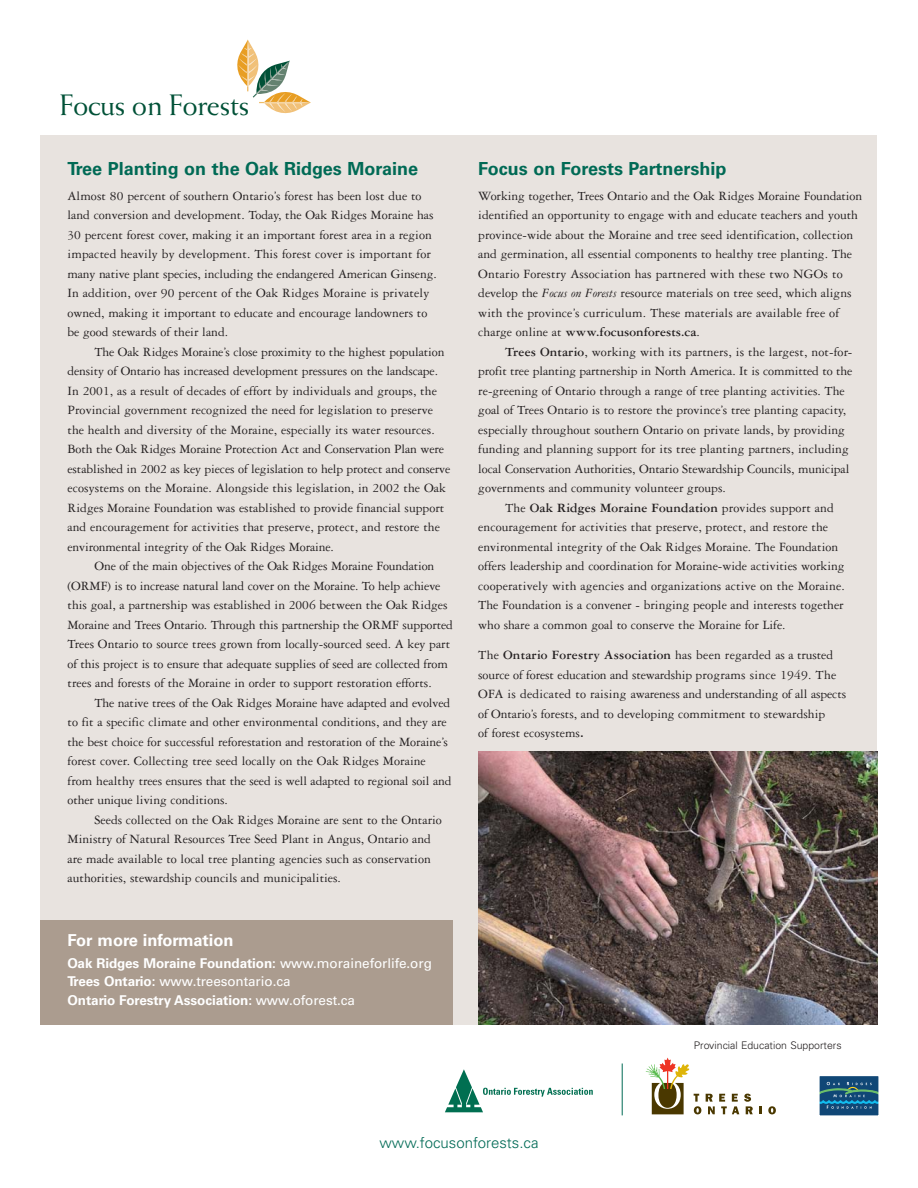
<style>
.page{position:relative;width:918px;height:1188px;background:#fff}
.page>*{position:absolute;margin:0;border:0;box-sizing:border-box;transform-origin:0 0}
.t1{font:29.7px "Weiss";letter-spacing:-.015em;color:#005137}
.t2{font:700 18px "Univers";color:#006a55}
.t3{font:700 16.5px "Univers";letter-spacing:-.005em;color:#fff}
.t4{font:300 15px "Univers";color:#006a55}
.t5{font:13.5px/19.5px "Garamond Three";color:#231f20}
.t6{font:700 13.5px/18.6px "Univers";letter-spacing:-.005em;color:#fff}
.t7{font:300 10.5px "Univers";color:#231f20}
.s1{font-weight:400}
.s2{font-style:italic}
.s3{font-weight:700}
.s4{font-family:"Univers"}
</style>
<div class="page">
<div style="left:40px;top:135px;width:838px;height:889px;background:#e8e3df"></div>
<svg style="left:237px;top:40px;width:74px;height:74px"></svg>
<svg style="left:819px;top:1076px;width:60px;height:40px;background:#266185"></svg>
<svg style="left:646px;top:1058px;width:107px;height:56px"></svg>
<svg style="left:759px;top:1106px;width:3px;height:8px"></svg>
<svg style="left:768px;top:1106px;width:8px;height:8px"></svg>
<svg style="left:445px;top:1069px;width:148px;height:43px"></svg>
<hr style="left:622px;top:1064px;width:1px;height:51px;background:#006a55">
<div style="left:40px;top:920px;width:413px;height:104px;background:#ab9c8f"></div>
<img style="left:478px;top:752px;width:400px;height:272px">
<h1 class="t1" style="left:60px;top:93px;width:191px">Focus on Forests</h1>
<h2 class="t2" style="left:68px;top:162px;width:352px">Tree Planting on the Oak Ridges Moraine</h2>
<p class="t5" style="left:68px;top:187px;width:371px">Almost 80 percent of southern Ontario’s forest has been lost due to land conversion and development. Today, the Oak Ridges Moraine has 30 percent forest cover, making it an important forest area in a region impacted heavily by development. This forest cover is important for many native plant species, including the endangered American Ginseng.<br>In addition, over 90 percent of the Oak Ridges Moraine is privately owned, making it important to educate and encourage landowners to be good stewards of their land.</p>
<p class="t5" style="left:68px;top:343px;width:384px;text-indent:27px">The Oak Ridges Moraine’s close proximity to the highest population density of Ontario has increased development pressures on the landscape.<br>In 2001, as a result of decades of effort by individuals and groups, the Provincial government recognized the need for legislation to preserve the health and diversity of the Moraine, especially its water resources.<br>Both the Oak Ridges Moraine Protection Act and Conservation Plan were established in 2002 as key pieces of legislation to help protect and conserve ecosystems on the Moraine. Alongside this legislation, in 2002 the Oak Ridges Moraine Foundation was established to provide financial support and encouragement for activities that preserve, protect, and restore the environmental integrity of the Oak Ridges Moraine.</p>
<p class="t5" style="left:68px;top:558px;width:387px;text-indent:27px">One of the main objectives of the Oak Ridges Moraine Foundation (ORMF) is to increase natural land cover on the Moraine. To help achieve this goal, a partnership was established in 2006 between the Oak Ridges Moraine and Trees Ontario. Through this partnership the ORMF supported Trees Ontario to source trees grown from locally-sourced seed. A key part of this project is to ensure that adequate supplies of seed are collected from trees and forests of the Moraine in order to support restoration efforts.</p>
<p class="t5" style="left:68px;top:694px;width:386px;text-indent:27px">The native trees of the Oak Ridges Moraine have adapted and evolved to fit a specific climate and other environmental conditions, and they are the best choice for successful reforestation and restoration of the Moraine’s forest cover. Collecting tree seed locally on the Oak Ridges Moraine from healthy trees ensures that the seed is well adapted to regional soil and other unique living conditions.</p>
<p class="t5" style="left:68px;top:811px;width:376px;text-indent:27px">Seeds collected on the Oak Ridges Moraine are sent to the Ontario Ministry of Natural Resources Tree Seed Plant in Angus, Ontario and are made available to local tree planting agencies such as conservation authorities, stewardship councils and municipalities.</p>
<p class="t3" style="left:68px;top:934px;width:168px">For more information</p>
<p class="t6" style="left:68px;top:955px;width:366px">Oak Ridges Moraine Foundation: <span class="s1">www.moraineforlife.org<br></span>Trees Ontario: <span class="s1">www.treesontario.ca<br></span>Ontario Forestry Association: <span class="s1">www.oforest.ca</span></p>
<h2 class="t2" style="left:478px;top:162px;width:250px">Focus on Forests Partnership</h2>
<p class="t5" style="left:478px;top:187px;width:386px">Working together, Trees Ontario and the Oak Ridges Moraine Foundation identified an opportunity to engage with and educate teachers and youth province-wide about the Moraine and tree seed identification, collection and germination, all essential components to healthy tree planting. The Ontario Forestry Association has partnered with these two NGOs to develop the <span class="s2">Focus on Forests</span> resource materials on tree seed, which aligns with the province’s curriculum. These materials are available free of charge online at <span class="s3">www.focusonforests.ca</span>.</p>
<p class="t5" style="left:478px;top:343px;width:376px;text-indent:27px"><span class="s3">Trees Ontario</span>, working with its partners, is the largest, not-for&shy;profit tree planting partnership in North America. It is committed to the re-greening of Ontario through a range of tree planting activities. The goal of Trees Ontario is to restore the province’s tree planting capacity, especially throughout southern Ontario on private lands, by providing funding and planning support for its tree planting partners, including local Conservation Authorities, Ontario Stewardship Councils, municipal governments and community volunteer groups.</p>
<p class="t5" style="left:478px;top:499px;width:368px;text-indent:27px">The <span class="s3">Oak Ridges Moraine Foundation</span> provides support and encouragement for activities that preserve, protect, and restore the environmental integrity of the Oak Ridges Moraine. The Foundation offers leadership and coordination for Moraine-wide activities working cooperatively with agencies and organizations active on the Moraine.<br>The Foundation is a convener - bringing people and interests together who share a common goal to conserve the Moraine for Life.</p>
<p class="t5" style="left:478px;top:647px;width:369px">The <span class="s3">Ontario Forestry Association</span> has been regarded as a trusted source of forest education and stewardship programs since 1949. The OFA is dedicated to raising awareness and understanding of all aspects of Ontario’s forests, and to developing commitment to stewardship<br>of forest ecosystems<span class="s4">.</span></p>
<p class="t7" style="left:694px;top:1042px;width:149px">Provincial Education Supporters</p>
<p class="t4" style="left:379px;top:1137px;width:161px">www.focusonforests.ca</p>
</div>
